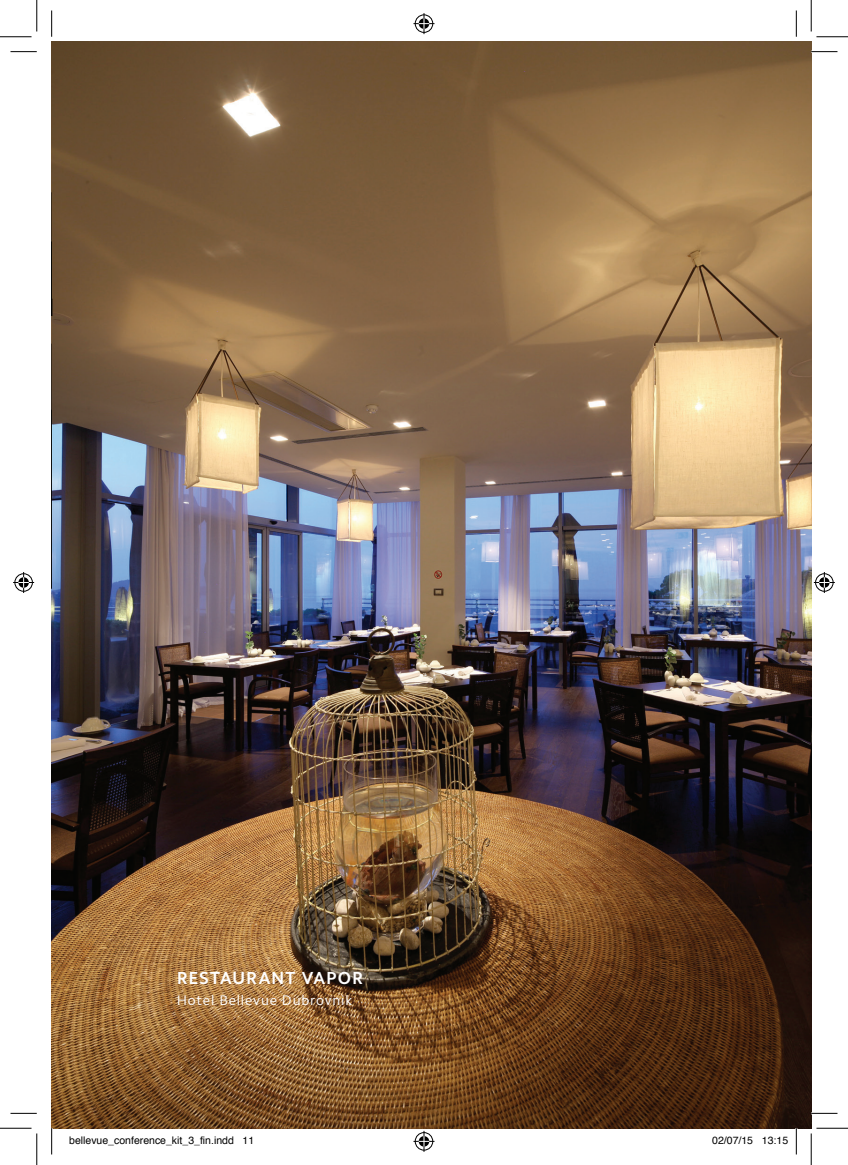
<style>
.page{position:relative;width:848px;height:1165px;background:#fff}
.page>*{position:absolute;margin:0;border:0;box-sizing:border-box;transform-origin:0 0}
.t1{font:700 17.5px "Camphor Std";letter-spacing:.05em;color:#fff}
.t2{font:14px "Camphor Std";letter-spacing:.06em;color:#fff}
.t3{font:10.5px "Helvetica";color:#000}
</style>
<div class="page">
<img style="left:52px;top:41px;width:759px;height:1087px">
<svg style="left:10px;top:51px;width:27px;height:1px"></svg>
<svg style="left:811px;top:51px;width:26px;height:1px"></svg>
<svg style="left:10px;top:1113px;width:27px;height:1px"></svg>
<svg style="left:811px;top:1113px;width:26px;height:1px"></svg>
<svg style="left:51px;top:10px;width:1px;height:27px"></svg>
<svg style="left:51px;top:1128px;width:1px;height:26px"></svg>
<svg style="left:795px;top:10px;width:1px;height:27px"></svg>
<svg style="left:795px;top:1128px;width:1px;height:26px"></svg>
<hr style="left:0;top:36px;width:32px;height:1px;background:#000">
<hr style="left:816px;top:36px;width:31px;height:1px;background:#000">
<hr style="left:0;top:1128px;width:32px;height:1px;background:#000">
<hr style="left:816px;top:1128px;width:31px;height:1px;background:#000">
<hr style="left:36px;top:0;width:1px;height:31px;background:#000">
<hr style="left:36px;top:1133px;width:1px;height:32px;background:#000">
<hr style="left:810px;top:0;width:1px;height:31px;background:#000">
<hr style="left:810px;top:1133px;width:1px;height:32px;background:#000">
<svg style="left:413px;top:13px;width:21px;height:21px"></svg>
<svg style="left:413px;top:1131px;width:21px;height:21px"></svg>
<svg style="left:13px;top:572px;width:21px;height:21px"></svg>
<svg style="left:813px;top:572px;width:21px;height:21px"></svg>
<h1 class="t1" style="left:177px;top:968px;width:188px">RESTAURANT VAPOR</h1>
<h2 class="t2" style="left:177px;top:992px;width:177px">Hotel Bellevue Dubrovnik</h2>
<p class="t3" style="left:69px;top:1132px;width:187px">bellevue_conference_kit_3_fin.indd 11</p>
<p class="t3" style="left:712px;top:1132px;width:77px">02/07/15 13:15</p>
</div>
